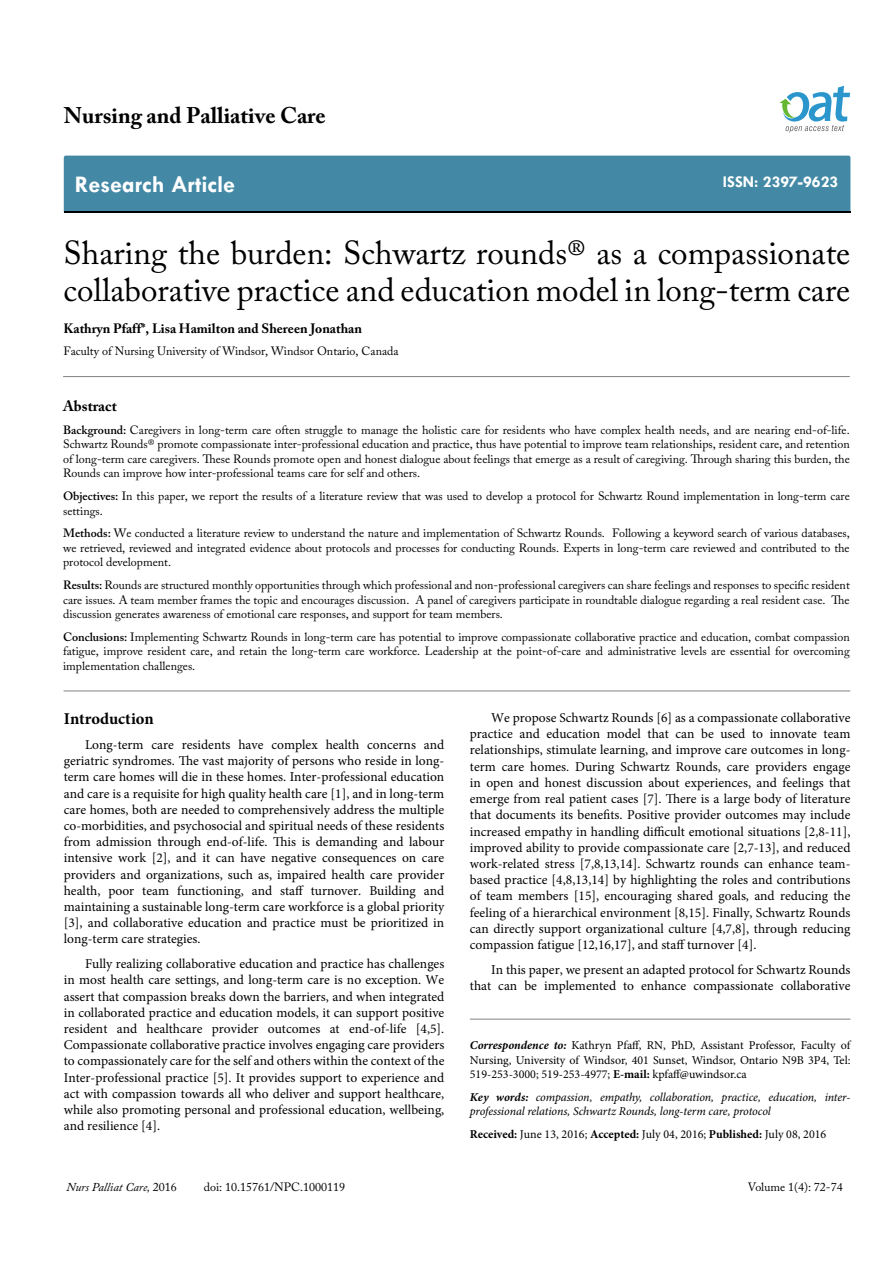
<style>
.page{position:relative;width:893px;height:1263px;background:#fff}
.page>*{position:absolute;margin:0;border:0;box-sizing:border-box;transform-origin:0 0}
.t1{font:33px/37.5px "Adobe Caslon Pro";color:#000}
.t2{font:700 24px "Tw Cen";color:#fff}
.t3{font:700 22.5px "Adobe Caslon Pro";color:#000}
.t4{font:700 16.5px "Tw Cen";color:#fff}
.t5{font:700 16.5px "Minion Pro";letter-spacing:-.005em;color:#000}
.t6{font:700 15px "Adobe Caslon Pro";color:#000}
.t7{font:13.5px/16.2px "Minion Pro";color:#000;text-align:justify}
.t8{font:700 13.5px "Adobe Caslon Pro";color:#000}
.t9{font:12px/14.4px "Adobe Caslon Pro";color:#000;text-align:justify}
.t10{font:12px/14.4px "Minion Pro";color:#000;text-align:justify}
.t11{font:italic 12px/14.4px "Minion Pro";letter-spacing:-.01em;color:#000}
.t12{font:italic 12px "Adobe Caslon Pro";color:#000}
.s1{font-weight:600}
.s2{font-weight:700;font-style:italic}
.s3{font-weight:700}
.s4{font-style:normal}
</style>
<div class="page">
<div style="left:64px;top:156px;width:786px;height:56px;background:#4389a5"></div>
<svg style="left:779px;top:86px;width:71px;height:47px"></svg>
<hr style="left:63px;top:376px;width:787px;height:1px;background:#808285">
<hr style="left:64px;top:691px;width:786px;height:1px;background:#808285">
<hr style="left:470px;top:1019px;width:380px;height:1px;background:#808285">
<h3 class="t3" style="left:64px;top:102px;width:263px">Nursing and Palliative Care</h3>
<h2 class="t2" style="left:75px;top:170px;width:162px">Research Article</h2>
<p class="t4" style="left:723px;top:172px;width:117px">ISSN: 2397-9623</p>
<h1 class="t1" style="left:64px;top:233px;width:788px">Sharing the burden: Schwartz rounds® as a compassionate collaborative practice and education model in long-term care</h1>
<p class="t8" style="left:64px;top:320px;width:300px">Kathryn Pfaff*, Lisa Hamilton and Shereen Jonathan</p>
<p class="t9" style="left:64px;top:344px;width:337px">Faculty of Nursing University of Windsor, Windsor Ontario, Canada</p>
<p class="t6" style="left:63px;top:397px;width:55px">Abstract</p>
<p class="t9" style="left:63px;top:423px;width:788px"><span class="s1">Background:</span> Caregivers in long-term care often struggle to manage the holistic care for residents who have complex health needs, and are nearing end-of-life.<br>Schwartz Rounds® promote compassionate inter-professional education and practice, thus have potential to improve team relationships, resident care, and retention of long-term care caregivers. These Rounds promote open and honest dialogue about feelings that emerge as a result of caregiving. Through sharing this burden, the Rounds can improve how inter-professional teams care for self and others.</p>
<p class="t9" style="left:63px;top:489px;width:788px"><span class="s1">Objectives:</span> In this paper, we report the results of a literature review that was used to develop a protocol for Schwartz Round implementation in long-term care settings.</p>
<p class="t9" style="left:63px;top:526px;width:788px"><span class="s1">Methods:</span> We conducted a literature review to understand the nature and implementation of Schwartz Rounds. Following a keyword search of various databases, we retrieved, reviewed and integrated evidence about protocols and processes for conducting Rounds. Experts in long-term care reviewed and contributed to the protocol development.</p>
<p class="t9" style="left:63px;top:578px;width:788px"><span class="s1">Results:</span> Rounds are structured monthly opportunities through which professional and non-professional caregivers can share feelings and responses to specific resident care issues. A team member frames the topic and encourages discussion. A panel of caregivers participate in roundtable dialogue regarding a real resident case. The discussion generates awareness of emotional care responses, and support for team members.</p>
<p class="t9" style="left:63px;top:629px;width:788px"><span class="s1">Conclusions:</span> Implementing Schwartz Rounds in long-term care has potential to improve compassionate collaborative practice and education, combat compassion fatigue, improve resident care, and retain the long-term care workforce. Leadership at the point-of-care and administrative levels are essential for overcoming implementation challenges.</p>
<p class="t5" style="left:64px;top:707px;width:91px">Introduction</p>
<p class="t7" style="left:64px;top:737px;width:382px;text-indent:21px">Long-term care residents have complex health concerns and geriatric syndromes. The vast majority of persons who reside in long&shy;term care homes will die in these homes. Inter-professional education and care is a requisite for high quality health care [1], and in long-term care homes, both are needed to comprehensively address the multiple co-morbidities, and psychosocial and spiritual needs of these residents from admission through end-of-life. This is demanding and labour intensive work [2], and it can have negative consequences on care providers and organizations, such as, impaired health care provider health, poor team functioning, and staff turnover. Building and maintaining a sustainable long-term care workforce is a global priority [3], and collaborative education and practice must be prioritized in long-term care strategies.</p>
<p class="t7" style="left:64px;top:956px;width:382px;text-indent:21px">Fully realizing collaborative education and practice has challenges in most health care settings, and long-term care is no exception. We assert that compassion breaks down the barriers, and when integrated in collaborated practice and education models, it can support positive resident and healthcare provider outcomes at end-of-life [4,5].<br>Compassionate collaborative practice involves engaging care providers to compassionately care for the self and others within the context of the Inter-professional practice [5]. It provides support to experience and act with compassion towards all who deliver and support healthcare, while also promoting personal and professional education, wellbeing, and resilience [4].</p>
<p class="t7" style="left:470px;top:710px;width:382px;text-indent:21px">We propose Schwartz Rounds [6] as a compassionate collaborative practice and education model that can be used to innovate team relationships, stimulate learning, and improve care outcomes in long&shy;term care homes. During Schwartz Rounds, care providers engage in open and honest discussion about experiences, and feelings that emerge from real patient cases [7]. There is a large body of literature that documents its benefits. Positive provider outcomes may include increased empathy in handling difficult emotional situations [2,8-11], improved ability to provide compassionate care [2,7-13], and reduced work-related stress [7,8,13,14]. Schwartz rounds can enhance team&shy;based practice [4,8,13,14] by highlighting the roles and contributions of team members [15], encouraging shared goals, and reducing the feeling of a hierarchical environment [8,15]. Finally, Schwartz Rounds can directly support organizational culture [4,7,8], through reducing compassion fatigue [12,16,17], and staff turnover [4].</p>
<p class="t7" style="left:470px;top:961px;width:382px;text-align:right">In this paper, we present an adapted protocol for Schwartz Rounds that can be implemented to enhance compassionate collaborative</p>
<p class="t10" style="left:470px;top:1038px;width:382px"><span class="s2">Correspondence to:</span> Kathryn Pfaff, RN, PhD, Assistant Professor, Faculty of Nursing, University of Windsor, 401 Sunset, Windsor, Ontario N9B 3P4, Tel:<br>519-253-3000; 519-253-4977; <span class="s3">E-mail:</span> kpfaff@uwindsor.ca</p>
<p class="t11" style="left:470px;top:1090px;width:382px"><span class="s3">Key words:</span> compassion, empathy, collaboration, practice, education, inter&shy;professional relations, Schwartz Rounds, long-term care, protocol</p>
<p class="t10" style="left:470px;top:1127px;width:358px"><span class="s3">Received:</span> June 13, 2016; <span class="s3">Accepted:</span> July 04, 2016; <span class="s3">Published:</span> July 08, 2016</p>
<p class="t12" style="left:67px;top:1180px;width:112px">Nurs Palliat Care, <span class="s4">2016</span></p>
<p class="t9" style="left:204px;top:1180px;width:143px">doi: 10.15761/NPC.1000119</p>
<p class="t9" style="left:748px;top:1180px;width:96px">Volume 1(4): 72-74</p>
</div>
